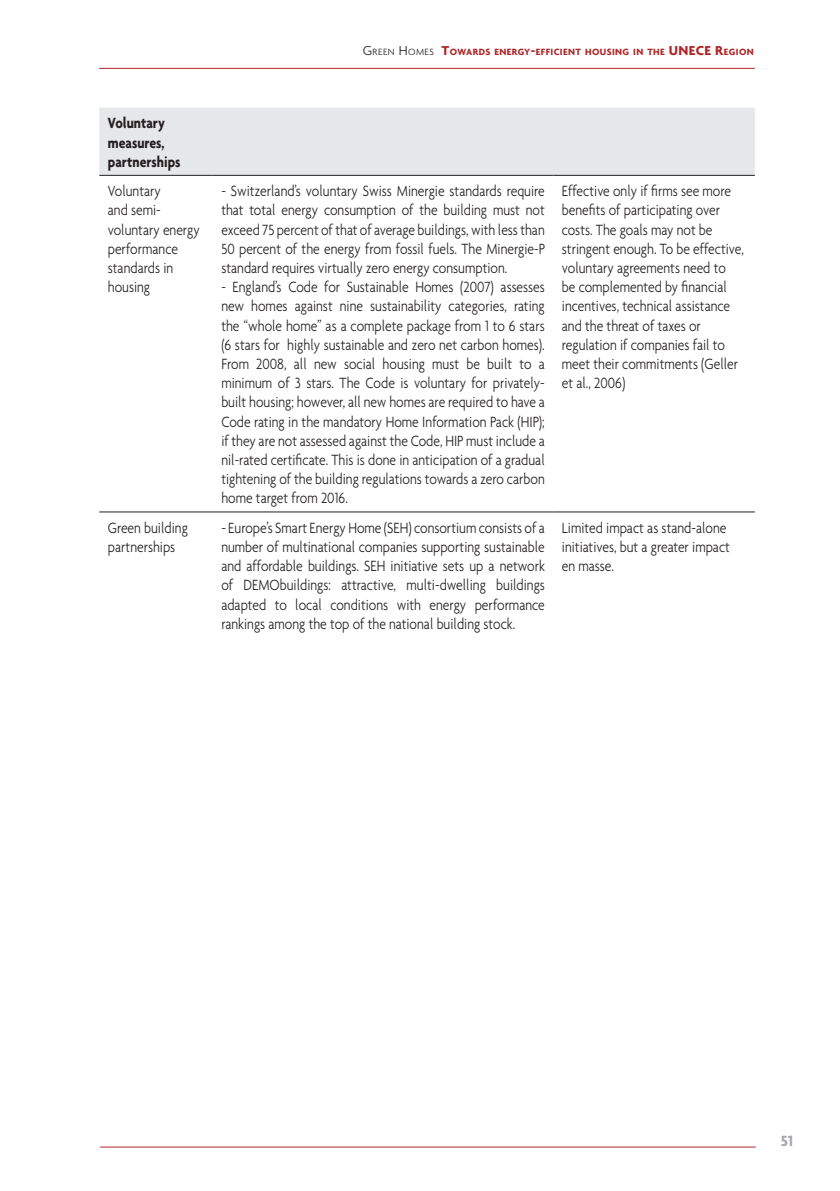
<style>
.page{position:relative;width:840px;height:1191px;background:#fff}
.page>*{position:absolute;margin:0;border:0;box-sizing:border-box;transform-origin:0 0}
.t1{font:300 16px/19.2px "Agenda";color:#231f20;scale:.85 1}
.t2{font:700 16px/19.2px "Agenda";color:#231f20;scale:.85 1}
.t3{font:700 16px "Agenda";color:#a8a9ad}
.t4{font:700 9.8px "Agenda";letter-spacing:.04em;color:#ae2527}
.s1{font-weight:300;font-size:14px;color:#231f20}
.s2{font-weight:300;color:#231f20}
.s3{font-size:14px}
</style>
<div class="page">
<hr style="left:99px;top:68px;width:655px;height:1px;background:#ae2527">
<hr style="left:100px;top:1146px;width:655px;height:1px;background:#ae2527">
<div style="left:99px;top:108px;width:655px;height:67px;background:#e6e7e9"></div>
<hr style="left:99px;top:511px;width:114px;height:1px;background:#231f20">
<hr style="left:213px;top:511px;width:340px;height:1px;background:#231f20">
<hr style="left:553px;top:511px;width:201px;height:1px;background:#231f20">
<hr style="left:213px;top:175px;width:340px;height:1px;background:#231f20">
<hr style="left:553px;top:175px;width:201px;height:1px;background:#231f20">
<hr style="left:99px;top:175px;width:114px;height:1px;background:#231f20">
<p class="t4" style="left:362px;top:46px;width:316px"><span class="s1">G</span><span class="s2">REEN</span> <span class="s1">H</span><span class="s2">OMES</span> <span class="s3">T</span>OWARDS ENERGY<span class="s3">-</span>EFFICIENT HOUSING IN THE <span class="s3">UNECE</span></p>
<p class="t4" style="left:714px;top:46px;width:40px"><span class="s3">R</span>EGION</p>
<p class="t2" style="left:108px;top:113px;width:87px">Voluntary measures, partnerships</p>
<p class="t1" style="left:108px;top:181px;width:109px">Voluntary<br>and semi&shy;voluntary energy performance standards in housing</p>
<p class="t1" style="left:221px;top:181px;width:382px;text-align:justify">- Switzerland’s voluntary Swiss Minergie standards require that total energy consumption of the building must not exceed 75 percent of that of average buildings, with less than 50 percent of the energy from fossil fuels. The Minergie-P standard requires virtually zero energy consumption.</p>
<p class="t1" style="left:221px;top:277px;width:382px;text-align:justify">- England’s Code for Sustainable Homes (2007) assesses new homes against nine sustainability categories, rating the “whole home” as a complete package from 1 to 6 stars (6 stars for highly sustainable and zero net carbon homes).<br>From 2008, all new social housing must be built to a minimum of 3 stars. The Code is voluntary for privately&shy;built housing; however, all new homes are required to have a Code rating in the mandatory Home Information Pack (HIP); if they are not assessed against the Code, HIP must include a nil-rated certificate. This is done in anticipation of a gradual tightening of the building regulations towards a zero carbon home target from 2016.</p>
<p class="t1" style="left:561px;top:181px;width:216px">Effective only if firms see more benefits of participating over costs. The goals may not be stringent enough. To be effective, voluntary agreements need to<br>be complemented by financial incentives, technical assistance and the threat of taxes or regulation if companies fail to meet their commitments (Geller et al., 2006)</p>
<p class="t1" style="left:108px;top:518px;width:96px">Green building partnerships</p>
<p class="t1" style="left:221px;top:518px;width:382px;text-align:justify">- Europe’s Smart Energy Home (SEH) consortium consists of a number of multinational companies supporting sustainable and affordable buildings. SEH initiative sets up a network of DEMObuildings: attractive, multi-dwelling buildings adapted to local conditions with energy performance rankings among the top of the national building stock.</p>
<p class="t1" style="left:561px;top:518px;width:199px">Limited impact as stand-alone initiatives, but a greater impact en masse.</p>
<p class="t3" style="left:780px;top:1131px;width:14px">51</p>
</div>
